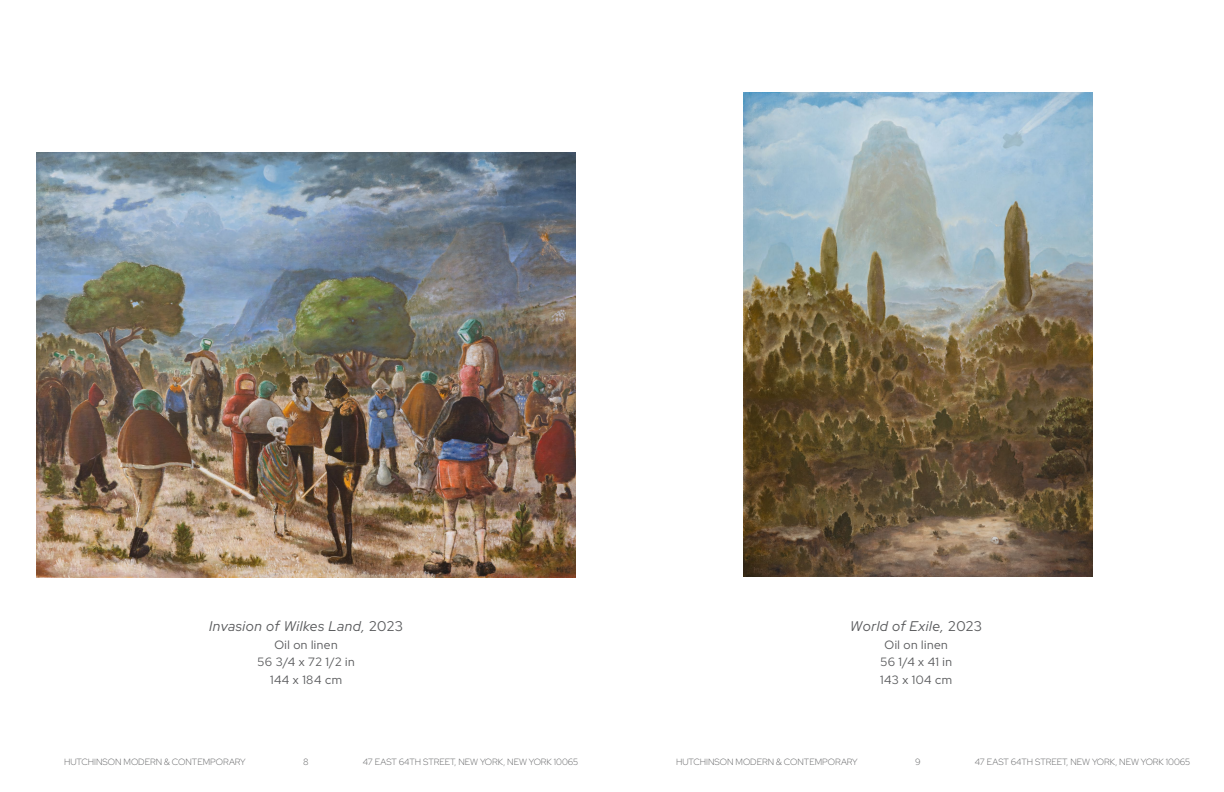
<style>
.page{position:relative;width:1224px;height:792px;background:#fff}
.page>*{position:absolute;margin:0;border:0;box-sizing:border-box;transform-origin:0 0}
.t1{font:italic 300 14px "Red Hat Display";letter-spacing:.04em;color:#58595b}
.t2{font:300 12px/17.6px "Red Hat Display";letter-spacing:.04em;color:#58595b;text-align:center}
.t3{font:300 9px "Red Hat Display";color:#58595b}
.s1{font-style:normal}
</style>
<div class="page">
<img style="left:37px;top:153px;width:539px;height:424px">
<img style="left:743px;top:93px;width:350px;height:483px">
<h1 class="t1" style="left:209px;top:617px;width:195px">Invasion of Wilkes Land, <span class="s1">2023</span></h1>
<h2 class="t2" style="left:258px;top:635px;width:98px">Oil on linen<br>56 3/4 x 72 1/2 in<br>144 x 184 cm</h2>
<h1 class="t1" style="left:850px;top:617px;width:133px">World of Exile, <span class="s1">2023</span></h1>
<h2 class="t2" style="left:880px;top:635px;width:73px">Oil on linen<br>56 1/4 x 41 in<br>143 x 104 cm</h2>
<p class="t3" style="left:64px;top:756px;width:183px">HUTCHINSON MODERN &amp; CONTEMPORARY</p>
<p class="t3" style="left:303px;top:756px;width:7px">8</p>
<p class="t3" style="left:363px;top:756px;width:217px">47 EAST 64TH STREET, NEW YORK, NEW YORK 10065</p>
<p class="t3" style="left:676px;top:756px;width:183px">HUTCHINSON MODERN &amp; CONTEMPORARY</p>
<p class="t3" style="left:915px;top:756px;width:7px">9</p>
<p class="t3" style="left:975px;top:756px;width:217px">47 EAST 64TH STREET, NEW YORK, NEW YORK 10065</p>
</div>
